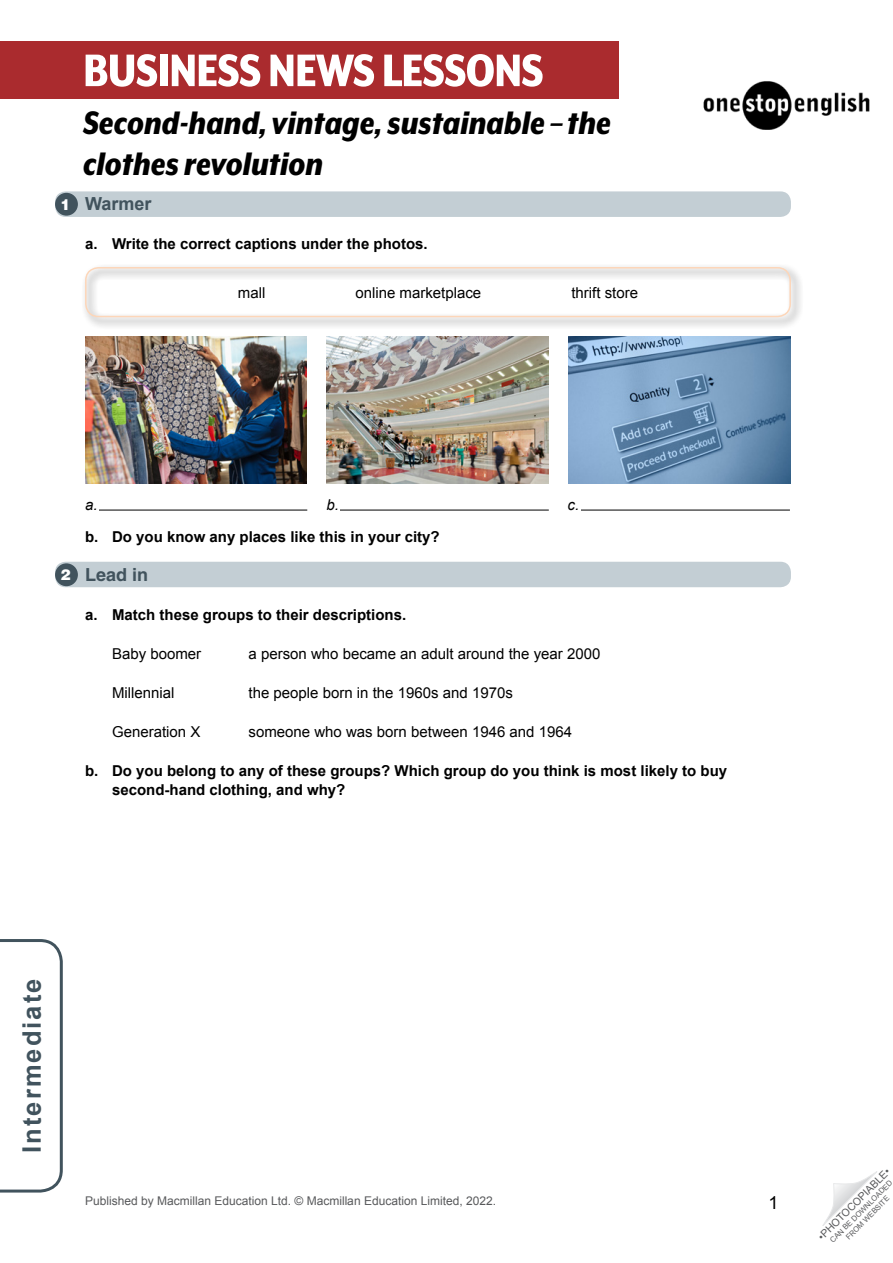
<style>
.page{position:relative;width:893px;height:1263px;background:#fff}
.page>*{position:absolute;margin:0;border:0;box-sizing:border-box;transform-origin:0 0}
.t1{font:800 52.5px "Mr Eaves XL Mod Nar OT";letter-spacing:-.015em;color:#fff}
.Article_Subtitle1{font:italic 800 37.5px/40.5px "Mr Eaves XL Mod Nar OT";color:#000}
.t2{font:700 25.5px "Arial";letter-spacing:.08em;color:#41535d}
.WS__Exercise_title{font:700 18px "Arial";color:#41535d}
.WS__Exercise_title-2{font:700 18px "Helvetica LT Std";color:#41535d}
.t3{font:18px "Arial";color:#000}
.t4{font:700 15px/19.5px "Arial";color:#000}
.TN__Body_text{font:15px "Arial";color:#000}
.WS__Word_Bank{font:15px "Arial";color:#000}
.TN__Body_text-2{font:italic 15px "Arial";color:#000}
.Don_t_use_-_10t_numb{font:900 15px "Helvetica LT Std";color:#fff}
.t5{font:12px "Arial";color:#58595b}
.t6{font:10.5px "Arial";color:#58595b}
.t7{font:7.5px/9px "Arial";color:#58595b;text-align:center}
</style>
<div class="page">
<svg style="left:822px;top:1171px;width:55px;height:55px"></svg>
<svg style="left:0;top:939px;width:63px;height:254px"></svg>
<div style="left:0;top:41px;width:619px;height:58px;background:#aa2b2e"></div>
<img style="left:703px;top:81px;width:167px;height:48px">
<div style="left:55px;top:562px;width:736px;height:25px;background:#c3ced4;border-radius:10px"></div>
<div style="left:55px;top:191px;width:736px;height:26px;background:#c3ced4;border-radius:10px"></div>
<div style="left:81px;top:263px;width:722px;height:67px;background:#000;opacity:.75"></div>
<div style="left:85px;top:267px;width:706px;height:50px;border:2px solid #fdd6b9;border-radius:13px"></div>
<img style="left:85px;top:337px;width:222px;height:146px">
<img style="left:327px;top:337px;width:221px;height:146px">
<img style="left:568px;top:337px;width:222px;height:146px">
<hr style="left:85px;top:510px;width:222px;height:1px;background:#000">
<hr style="left:327px;top:510px;width:222px;height:1px;background:#000">
<hr style="left:568px;top:510px;width:222px;height:1px;background:#000">
<div style="left:55px;top:193px;width:23px;height:23px;background:#41535d;border-radius:50%"></div>
<div style="left:55px;top:563px;width:23px;height:23px;background:#41535d;border-radius:50%"></div>
<div style="left:85px;top:499px;width:14px;height:12px;background:#fff"></div>
<div style="left:327px;top:499px;width:13px;height:12px;background:#fff"></div>
<div style="left:568px;top:499px;width:13px;height:12px;background:#fff"></div>
<p class="Don_t_use_-_10t_numb" style="left:61px;top:194px;width:12px">1</p>
<h1 class="t1" style="left:83px;top:42px;width:462px">BUSINESS NEWS LESSONS</h1>
<p class="Article_Subtitle1" style="left:83px;top:102px;width:529px">Second-hand, vintage, sustainable – the clothes revolution</p>
<p class="WS__Exercise_title" style="left:85px;top:192px;width:68px">Warmer</p>
<p class="t4" style="left:85px;top:234px;width:344px">a. Write the correct captions under the photos.</p>
<p class="WS__Word_Bank" style="left:238px;top:282px;width:29px">mall</p>
<p class="WS__Word_Bank" style="left:355px;top:282px;width:127px">online marketplace</p>
<p class="WS__Word_Bank" style="left:571px;top:282px;width:68px">thrift store</p>
<p class="Don_t_use_-_10t_numb" style="left:61px;top:565px;width:12px">2</p>
<p class="TN__Body_text-2" style="left:85px;top:495px;width:14px">a.</p>
<p class="TN__Body_text-2" style="left:327px;top:495px;width:14px">b.</p>
<p class="TN__Body_text-2" style="left:568px;top:495px;width:13px">c.</p>
<p class="t4" style="left:85px;top:527px;width:356px">b. Do you know any places like this in your city?</p>
<p class="WS__Exercise_title-2" style="left:85px;top:563px;width:65px">Lead in</p>
<p class="t4" style="left:85px;top:605px;width:323px">a. Match these groups to their descriptions.</p>
<p class="TN__Body_text" style="left:112px;top:643px;width:91px">Baby boomer</p>
<p class="TN__Body_text" style="left:249px;top:643px;width:353px">a person who became an adult around the year 2000</p>
<p class="TN__Body_text" style="left:112px;top:682px;width:64px">Millennial</p>
<p class="TN__Body_text" style="left:249px;top:682px;width:266px">the people born in the 1960s and 1970s</p>
<p class="TN__Body_text" style="left:112px;top:721px;width:90px">Generation X</p>
<p class="TN__Body_text" style="left:249px;top:721px;width:325px">someone who was born between 1946 and 1964</p>
<p class="t4" style="left:112px;top:761px;width:617px;text-indent:-27px">b. Do you belong to any of these groups? Which group do you think is most likely to buy second-hand clothing, and why?</p>
<h3 class="t2" style="left:15px;top:1153px;width:176px;rotate:-90deg">Intermediate</h3>
<p class="t5" style="left:85px;top:1193px;width:413px">Published by Macmillan Education Ltd. © Macmillan Education Limited, 2022.</p>
<p class="t3" style="left:769px;top:1191px;width:12px">1</p>
<p class="t6" style="left:815px;top:1233px;width:99px;rotate:-45deg">•PHOTOCOPIABLE•</p>
<p class="t7" style="left:828px;top:1238px;width:86px;rotate:-45deg">CAN BE DOWNLOADED<br>FROM WEBSITE</p>
</div>
